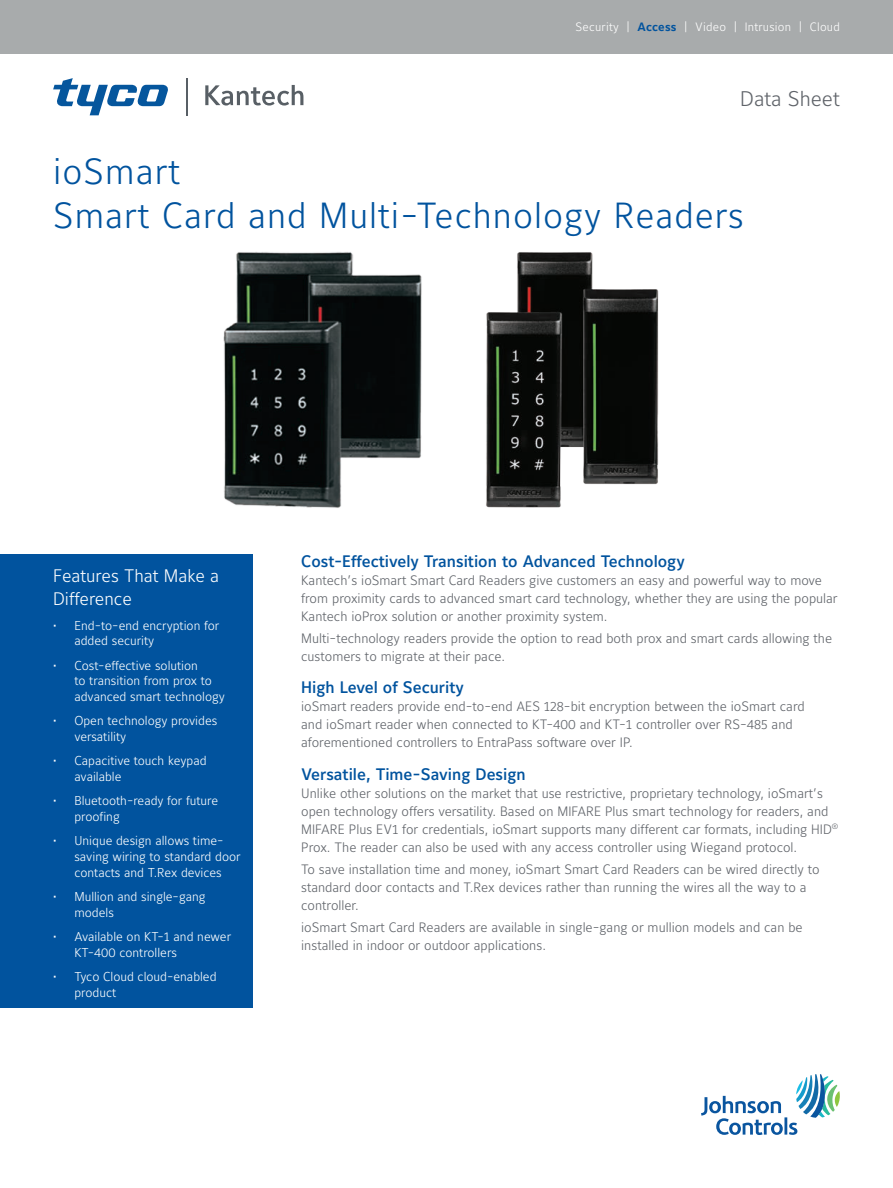
<style>
.page{position:relative;width:893px;height:1188px;background:#fff}
.page>*{position:absolute;margin:0;border:0;box-sizing:border-box;transform-origin:0 0}
.t1{font:300 36px/43.2px "Maurea Jci Lf ML";letter-spacing:.03em;color:#01539e}
.t2{font:300 21px "Maurea Jci Lf ML";color:#5f6369}
.t3{font:300 18px/22.5px "Maurea Jci Lf ML";color:#fff}
.t4{font:500 16.5px "Maurea Jci Lf ML";color:#01539e}
.t5{font:300 13.5px/18px "Maurea Jci Lf ML";color:#5f6369}
.t6{font:300 12.75px/15.8px "Maurea Jci Lf ML";color:#fff}
.t7{font:300 12px "Maurea Jci Lf ML";letter-spacing:.02em;color:#fff}
.s1{font-weight:700;color:#01539e}
</style>
<div class="page">
<div style="left:0;top:555px;width:252px;height:453px;background:#01539e"></div>
<svg style="left:701px;top:1074px;width:139px;height:61px"></svg>
<hr style="left:186px;top:78px;width:1px;height:38px;background:#585f65">
<svg style="left:205px;top:85px;width:98px;height:21px"></svg>
<svg style="left:53px;top:78px;width:115px;height:37px"></svg>
<img style="left:223px;top:252px;width:436px;height:256px">
<div style="left:0;top:0;width:893px;height:53px;background:#a8abac"></div>
<p class="t7" style="left:576px;top:19px;width:266px">Security | <span class="s1">Access</span> | Video | Intrusion | Cloud</p>
<h2 class="t2" style="left:740px;top:86px;width:101px">Data Sheet</h2>
<h1 class="t1" style="left:53px;top:150px;width:692px">ioSmart<br>Smart Card and Multi-Technology Readers</h1>
<h3 class="t3" style="left:53px;top:565px;width:168px">Features That Make a<br>Difference</h3>
<p class="t6" style="left:74px;top:617px;width:146px;text-indent:-21px">• End-to-end encryption for added security</p>
<p class="t6" style="left:74px;top:657px;width:152px;text-indent:-21px">• Cost-effective solution<br>to transition from prox to advanced smart technology</p>
<p class="t6" style="left:74px;top:713px;width:145px;text-indent:-21px">• Open technology provides versatility</p>
<p class="t6" style="left:74px;top:753px;width:134px;text-indent:-21px">• Capacitive touch keypad available</p>
<p class="t6" style="left:74px;top:793px;width:145px;text-indent:-21px">• Bluetooth-ready for future proofing</p>
<p class="t6" style="left:74px;top:833px;width:168px;text-indent:-21px">• Unique design allows time&shy;saving wiring to standard door contacts and T.Rex devices</p>
<p class="t6" style="left:74px;top:889px;width:133px;text-indent:-21px">• Mullion and single-gang models</p>
<p class="t6" style="left:74px;top:929px;width:158px;text-indent:-21px">• Available on KT-1 and newer<br>KT-400 controllers</p>
<p class="t6" style="left:74px;top:969px;width:144px;text-indent:-21px">• Tyco Cloud cloud-enabled product</p>
<p class="t4" style="left:301px;top:551px;width:385px">Cost-Effectively Transition to Advanced Technology</p>
<p class="t5" style="left:301px;top:571px;width:538px">Kantech’s ioSmart Smart Card Readers give customers an easy and powerful way to move from proximity cards to advanced smart card technology, whether they are using the popular<br>Kantech ioProx solution or another proximity system.</p>
<p class="t5" style="left:301px;top:629px;width:533px">Multi-technology readers provide the option to read both prox and smart cards allowing the customers to migrate at their pace.</p>
<p class="t4" style="left:301px;top:678px;width:164px">High Level of Security</p>
<p class="t5" style="left:301px;top:697px;width:505px">ioSmart readers provide end-to-end AES 128-bit encryption between the ioSmart card and ioSmart reader when connected to KT-400 and KT-1 controller over RS-485 and aforementioned controllers to EntraPass software over IP.</p>
<p class="t4" style="left:301px;top:764px;width:226px">Versatile, Time-Saving Design</p>
<p class="t5" style="left:301px;top:784px;width:538px">Unlike other solutions on the market that use restrictive, proprietary technology, ioSmart’s open technology offers versatility. Based on MIFARE Plus smart technology for readers, and MIFARE Plus EV1 for credentials, ioSmart supports many different car formats, including HID<sup>® </sup>Prox. The reader can also be used with any access controller using Wiegand protocol.</p>
<p class="t5" style="left:301px;top:860px;width:520px">To save installation time and money, ioSmart Smart Card Readers can be wired directly to standard door contacts and T.Rex devices rather than running the wires all the way to a controller.</p>
<p class="t5" style="left:301px;top:918px;width:503px">ioSmart Smart Card Readers are available in single-gang or mullion models and can be installed in indoor or outdoor applications.</p>
</div>
